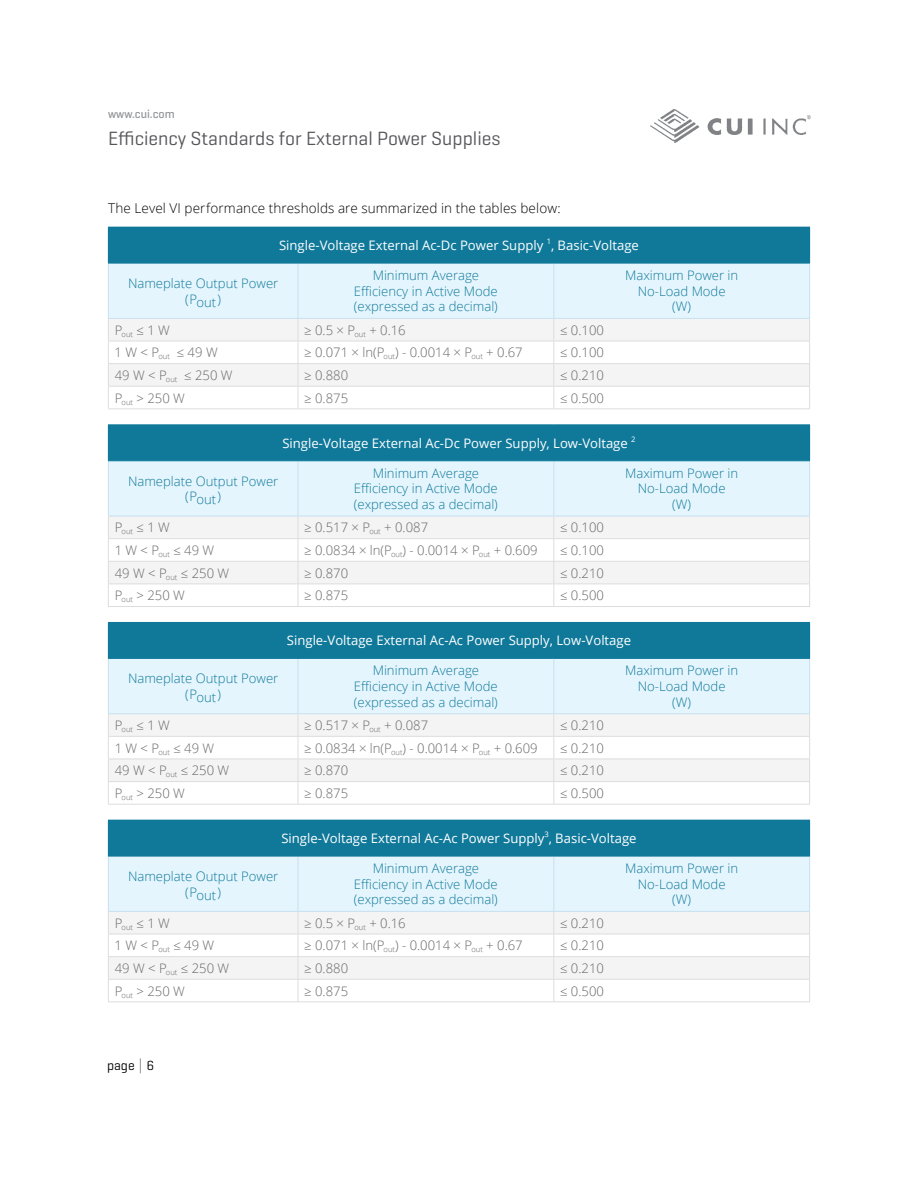
<style>
.page{position:relative;width:918px;height:1188px;background:#fff}
.page>*{position:absolute;margin:0;border:0;box-sizing:border-box;transform-origin:0 0}
.t1{font:19.5px "Geogrotesque";color:#56565a}
.t2{font:300 13.5px "Open Sans";letter-spacing:.01em;color:#000}
.t3{font:13.5px "Geogrotesque";color:#000}
.t4{font:300 13.05px "Open Sans";color:#666767}
.t5{font:300 13.05px/15.8px "Open Sans";color:#10799a;text-align:center}
.t6{font:13.05px "Open Sans";color:#fff}
.t7{font:500 12px "Geogrotesque";color:#939598}
.t8{font:7.65px "Open Sans";color:#fff}
</style>
<div class="page">
<svg style="left:140px;top:1058px;width:1px;height:15px"></svg>
<img style="left:651px;top:109px;width:160px;height:33px">
<div style="left:108px;top:227px;width:702px;height:36px;background:#10799a"></div>
<hr style="left:108px;top:408px;width:190px;height:1px;background:#dedddc">
<hr style="left:298px;top:408px;width:256px;height:1px;background:#dedddc">
<hr style="left:554px;top:408px;width:256px;height:1px;background:#dedddc">
<svg style="left:108px;top:264px;width:702px;height:144px"></svg>
<hr style="left:108px;top:341px;width:190px;height:1px;background:#dedddc">
<hr style="left:298px;top:341px;width:256px;height:1px;background:#dedddc">
<hr style="left:554px;top:341px;width:256px;height:1px;background:#dedddc">
<hr style="left:108px;top:318px;width:190px;height:1px;background:#c8e0ef">
<hr style="left:298px;top:318px;width:256px;height:1px;background:#c8e0ef">
<hr style="left:554px;top:318px;width:256px;height:1px;background:#c8e0ef">
<hr style="left:108px;top:263px;width:190px;height:1px;background:#10799a">
<hr style="left:298px;top:263px;width:256px;height:1px;background:#10799a">
<hr style="left:554px;top:263px;width:256px;height:1px;background:#10799a">
<div style="left:108px;top:425px;width:702px;height:36px;background:#10799a"></div>
<svg style="left:108px;top:461px;width:702px;height:145px"></svg>
<hr style="left:108px;top:606px;width:190px;height:1px;background:#dedddc">
<hr style="left:298px;top:606px;width:256px;height:1px;background:#dedddc">
<hr style="left:554px;top:606px;width:256px;height:1px;background:#dedddc">
<hr style="left:108px;top:424px;width:190px;height:1px;background:#10799a">
<hr style="left:298px;top:424px;width:256px;height:1px;background:#10799a">
<hr style="left:554px;top:424px;width:256px;height:1px;background:#10799a">
<div style="left:108px;top:820px;width:702px;height:36px;background:#10799a"></div>
<svg style="left:108px;top:857px;width:702px;height:144px"></svg>
<hr style="left:108px;top:1001px;width:190px;height:1px;background:#dedddc">
<hr style="left:298px;top:1001px;width:256px;height:1px;background:#dedddc">
<hr style="left:554px;top:1001px;width:256px;height:1px;background:#dedddc">
<hr style="left:108px;top:856px;width:1px;height:55px;background:#c8e0ef">
<hr style="left:298px;top:856px;width:1px;height:55px;background:#c8e0ef">
<hr style="left:553px;top:856px;width:1px;height:55px;background:#c8e0ef">
<hr style="left:809px;top:856px;width:1px;height:55px;background:#c8e0ef">
<hr style="left:108px;top:911px;width:190px;height:1px;background:#c8e0ef">
<hr style="left:298px;top:911px;width:256px;height:1px;background:#c8e0ef">
<hr style="left:554px;top:911px;width:256px;height:1px;background:#c8e0ef">
<hr style="left:108px;top:856px;width:190px;height:1px;background:#10799a">
<hr style="left:298px;top:856px;width:256px;height:1px;background:#10799a">
<hr style="left:554px;top:856px;width:256px;height:1px;background:#10799a">
<div style="left:108px;top:622px;width:702px;height:36px;background:#10799a"></div>
<svg style="left:108px;top:659px;width:702px;height:145px"></svg>
<hr style="left:108px;top:804px;width:190px;height:1px;background:#dedddc">
<hr style="left:298px;top:804px;width:256px;height:1px;background:#dedddc">
<hr style="left:554px;top:804px;width:256px;height:1px;background:#dedddc">
<hr style="left:108px;top:658px;width:190px;height:1px;background:#10799a">
<hr style="left:298px;top:658px;width:256px;height:1px;background:#10799a">
<hr style="left:554px;top:658px;width:256px;height:1px;background:#10799a">
<p class="t7" style="left:108px;top:107px;width:68px">www.cui.com</p>
<h1 class="t1" style="left:108px;top:126px;width:394px">Efficiency Standards for External Power Supplies</h1>
<p class="t2" style="left:108px;top:199px;width:454px">The Level VI performance thresholds are summarized in the tables below:</p>
<p class="t6" style="left:279px;top:236px;width:266px">Single-Voltage External Ac-Dc Power Supply</p>
<p class="t8" style="left:547px;top:236px;width:6px">1</p>
<p class="t6" style="left:551px;top:236px;width:89px">, Basic-Voltage</p>
<p class="t5" style="left:128px;top:274px;width:152px;line-height:17.2px">Nameplate Output Power (Pout)</p>
<p class="t5" style="left:354px;top:267px;width:145px">Minimum Average<br>Efficiency in Active Mode (expressed as a decimal)</p>
<p class="t5" style="left:625px;top:267px;width:115px">Maximum Power in<br>No-Load Mode<br>(W)</p>
<p class="t4" style="left:115px;top:321px;width:57px">P<sub>out</sub> ≤ 1 W</p>
<p class="t4" style="left:304px;top:321px;width:103px">≥ 0.5 × P<sub>out</sub> + 0.16</p>
<p class="t4" style="left:560px;top:321px;width:45px">≤ 0.100</p>
<p class="t4" style="left:115px;top:344px;width:105px">1 W &lt; P<sub>out</sub> ≤ 49 W</p>
<p class="t4" style="left:304px;top:344px;width:220px">≥ 0.071 × ln(P<sub>out</sub>) - 0.0014 × P<sub>out</sub> + 0.67</p>
<p class="t4" style="left:560px;top:344px;width:45px">≤ 0.100</p>
<p class="t4" style="left:115px;top:366px;width:119px">49 W &lt; P<sub>out</sub> ≤ 250 W</p>
<p class="t4" style="left:304px;top:366px;width:45px">≥ 0.880</p>
<p class="t4" style="left:560px;top:366px;width:45px">≤ 0.210</p>
<p class="t4" style="left:115px;top:389px;width:72px">P<sub>out</sub> &gt; 250 W</p>
<p class="t4" style="left:304px;top:389px;width:45px">≥ 0.875</p>
<p class="t4" style="left:560px;top:389px;width:45px">≤ 0.500</p>
<p class="t6" style="left:282px;top:434px;width:347px">Single-Voltage External Ac-Dc Power Supply, Low-Voltage</p>
<p class="t8" style="left:631px;top:434px;width:6px">2</p>
<p class="t5" style="left:128px;top:472px;width:152px;line-height:17.2px">Nameplate Output Power (Pout)</p>
<p class="t5" style="left:354px;top:465px;width:145px">Minimum Average<br>Efficiency in Active Mode (expressed as a decimal)</p>
<p class="t5" style="left:625px;top:465px;width:115px">Maximum Power in<br>No-Load Mode<br>(W)</p>
<p class="t4" style="left:115px;top:519px;width:57px">P<sub>out</sub> ≤ 1 W</p>
<p class="t4" style="left:304px;top:519px;width:125px">≥ 0.517 × P<sub>out</sub> + 0.087</p>
<p class="t4" style="left:560px;top:519px;width:45px">≤ 0.100</p>
<p class="t4" style="left:115px;top:541px;width:101px">1 W &lt; P<sub>out</sub> ≤ 49 W</p>
<p class="t4" style="left:304px;top:541px;width:235px">≥ 0.0834 × ln(P<sub>out</sub>) - 0.0014 × P<sub>out</sub> + 0.609</p>
<p class="t4" style="left:560px;top:541px;width:45px">≤ 0.100</p>
<p class="t4" style="left:115px;top:564px;width:116px">49 W &lt; P<sub>out</sub> ≤ 250 W</p>
<p class="t4" style="left:304px;top:564px;width:45px">≥ 0.870</p>
<p class="t4" style="left:560px;top:564px;width:45px">≤ 0.210</p>
<p class="t4" style="left:115px;top:587px;width:72px">P<sub>out</sub> &gt; 250 W</p>
<p class="t4" style="left:304px;top:587px;width:45px">≥ 0.875</p>
<p class="t4" style="left:560px;top:587px;width:45px">≤ 0.500</p>
<p class="t6" style="left:287px;top:632px;width:346px">Single-Voltage External Ac-Ac Power Supply, Low-Voltage</p>
<p class="t5" style="left:128px;top:670px;width:152px;line-height:17.2px">Nameplate Output Power (Pout)</p>
<p class="t5" style="left:354px;top:662px;width:145px">Minimum Average<br>Efficiency in Active Mode (expressed as a decimal)</p>
<p class="t5" style="left:625px;top:662px;width:115px">Maximum Power in<br>No-Load Mode<br>(W)</p>
<p class="t4" style="left:115px;top:716px;width:57px">P<sub>out</sub> ≤ 1 W</p>
<p class="t4" style="left:304px;top:716px;width:125px">≥ 0.517 × P<sub>out</sub> + 0.087</p>
<p class="t4" style="left:560px;top:716px;width:45px">≤ 0.210</p>
<p class="t4" style="left:115px;top:739px;width:101px">1 W &lt; P<sub>out</sub> ≤ 49 W</p>
<p class="t4" style="left:304px;top:739px;width:235px">≥ 0.0834 × ln(P<sub>out</sub>) - 0.0014 × P<sub>out</sub> + 0.609</p>
<p class="t4" style="left:560px;top:739px;width:45px">≤ 0.210</p>
<p class="t4" style="left:115px;top:762px;width:116px">49 W &lt; P<sub>out</sub> ≤ 250 W</p>
<p class="t4" style="left:304px;top:762px;width:45px">≥ 0.870</p>
<p class="t4" style="left:560px;top:762px;width:45px">≤ 0.210</p>
<p class="t4" style="left:115px;top:784px;width:72px">P<sub>out</sub> &gt; 250 W</p>
<p class="t4" style="left:304px;top:784px;width:45px">≥ 0.875</p>
<p class="t4" style="left:560px;top:784px;width:45px">≤ 0.500</p>
<p class="t8" style="left:544px;top:829px;width:6px">3</p>
<p class="t6" style="left:281px;top:829px;width:357px">Single-Voltage External Ac-Ac Power Supply , Basic-Voltage</p>
<p class="t5" style="left:128px;top:867px;width:152px;line-height:17.2px">Nameplate Output Power (Pout)</p>
<p class="t5" style="left:354px;top:860px;width:145px">Minimum Average<br>Efficiency in Active Mode (expressed as a decimal)</p>
<p class="t5" style="left:625px;top:860px;width:115px">Maximum Power in<br>No-Load Mode<br>(W)</p>
<p class="t4" style="left:115px;top:914px;width:57px">P<sub>out</sub> ≤ 1 W</p>
<p class="t4" style="left:304px;top:914px;width:103px">≥ 0.5 × P<sub>out</sub> + 0.16</p>
<p class="t4" style="left:560px;top:914px;width:45px">≤ 0.210</p>
<p class="t4" style="left:115px;top:937px;width:101px">1 W &lt; P<sub>out</sub> ≤ 49 W</p>
<p class="t4" style="left:304px;top:937px;width:220px">≥ 0.071 × ln(P<sub>out</sub>) - 0.0014 × P<sub>out</sub> + 0.67</p>
<p class="t4" style="left:560px;top:937px;width:45px">≤ 0.210</p>
<p class="t4" style="left:115px;top:959px;width:116px">49 W &lt; P<sub>out</sub> ≤ 250 W</p>
<p class="t4" style="left:304px;top:959px;width:45px">≥ 0.880</p>
<p class="t4" style="left:560px;top:959px;width:45px">≤ 0.210</p>
<p class="t4" style="left:115px;top:982px;width:72px">P<sub>out</sub> &gt; 250 W</p>
<p class="t4" style="left:304px;top:982px;width:45px">≥ 0.875</p>
<p class="t4" style="left:560px;top:982px;width:45px">≤ 0.500</p>
<p class="t3" style="left:107px;top:1057px;width:49px">page 6</p>
</div>
